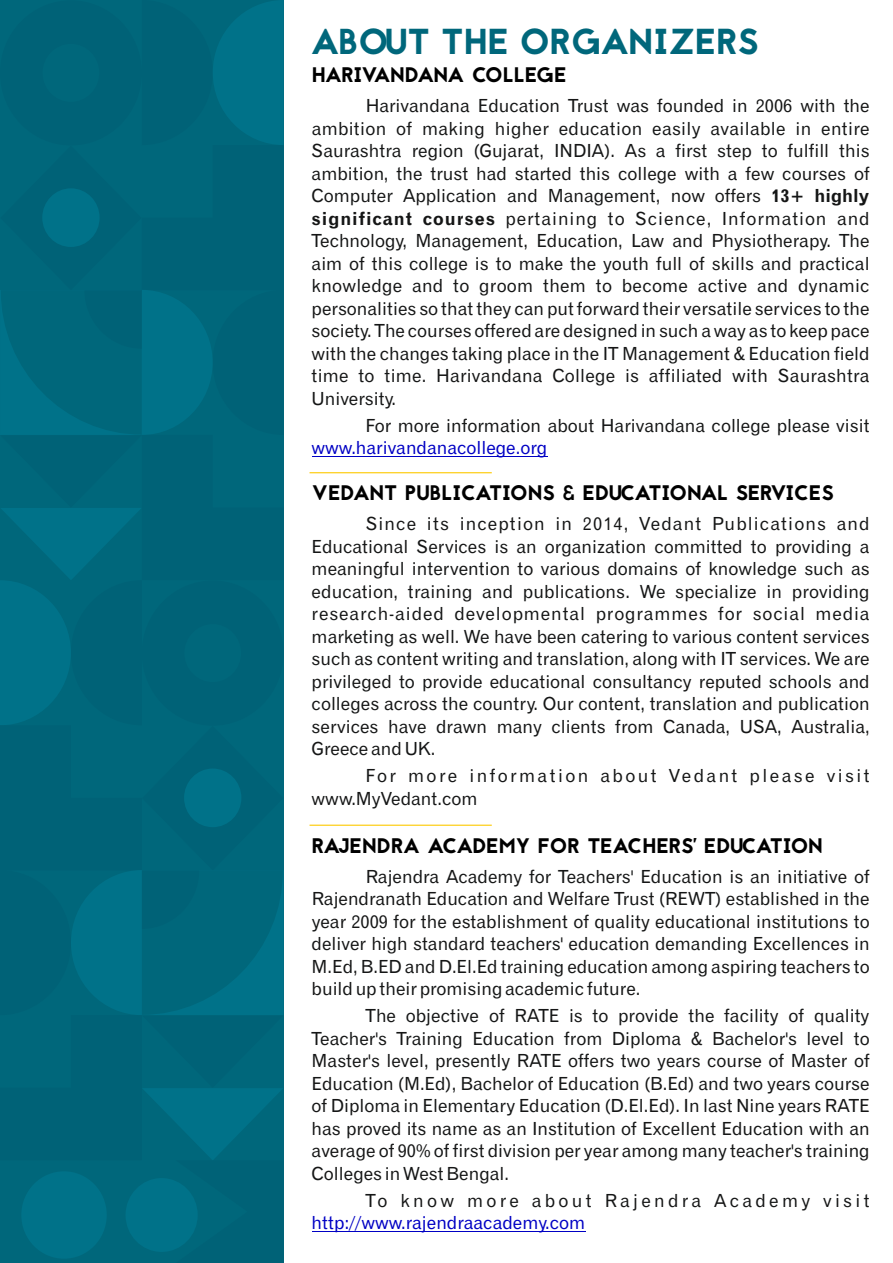
<style>
.page{position:relative;width:893px;height:1263px;background:#fff}
.page>*{position:absolute;margin:0;border:0;box-sizing:border-box;transform-origin:0 0}
.t1{font:36px "Jaapokki";color:#00677b}
.t2{font:21px "Jaapokki";letter-spacing:-.02em;color:#000}
.t3{font:18px/22.5px "Gothic 720 BT Roman B";color:#151616;text-align:justify}
.t4{font:18px "Gothic 720 BT Roman B";color:#0000c4}
.t5{font:18px/22.5px "Gothic 720 BT Roman B";letter-spacing:.135em;color:#151616}
.t6{font:18px "Gothic 720 BT Roman B";letter-spacing:.185em;color:#151616}
.s1{font-family:"Gothic 720 BT Bold B"}
</style>
<div class="page">
<svg style="left:0;top:0;width:284px;height:1263px;background:#00667b"></svg>
<div style="left:21px;top:1171px;width:86px;height:88px;background:#007289;border-radius:50%"></div>
<div style="left:126px;top:1178px;width:72px;height:74px;background:#007289;border-radius:50%"></div>
<hr style="left:312px;top:456px;width:235px;height:1px;background:#0000c4">
<hr style="left:312px;top:1231px;width:257px;height:1px;background:#0000c4">
<svg style="left:569px;top:1231px;width:16px;height:1px"></svg>
<hr style="left:309px;top:472px;width:183px;height:1px;background:#fdc900">
<hr style="left:309px;top:825px;width:183px;height:1px;background:#fdc900">
<h1 class="t1" style="left:311px;top:21px;width:450px">ABOUT THE ORGANIZERS</h1>
<p class="t2" style="left:312px;top:63px;width:256px">HARIVANDANA COLLEGE</p>
<p class="t3" style="left:312px;top:96px;width:560px;text-indent:54px">Harivandana Education Trust was founded in 2006 with the ambition of making higher education easily available in entire Saurashtra region (Gujarat, INDIA). As a first step to fulfill this ambition, the trust had started this college with a few courses of Computer Application and Management, now offers <span class="s1">13+ highly significant courses</span> pertaining to Science, Information and Technology, Management, Education, Law and Physiotherapy. The aim of this college is to make the youth full of skills and practical knowledge and to groom them to become active and dynamic personalities so that they can put forward their versatile services to the society. The courses offered are designed in such a way as to keep pace with the changes taking place in the IT Management &amp; Education field time to time. Harivandana College is affiliated with Saurashtra University.</p>
<p class="t3" style="left:366px;top:416px;width:505px">For more information about Harivandana college please visit</p>
<p class="t4" style="left:312px;top:441px;width:237px">www.harivandanacollege.org</p>
<p class="t2" style="left:312px;top:481px;width:524px">VEDANT PUBLICATIONS &amp; EDUCATIONAL SERVICES</p>
<p class="t3" style="left:312px;top:514px;width:560px;text-indent:54px">Since its inception in 2014, Vedant Publications and Educational Services is an organization committed to providing a meaningful intervention to various domains of knowledge such as education, training and publications. We specialize in providing research-aided developmental programmes for social media marketing as well. We have been catering to various content services such as content writing and translation, along with IT services. We are privileged to provide educational consultancy reputed schools and colleges across the country. Our content, translation and publication services have drawn many clients from Canada, USA, Australia, Greece and UK.</p>
<p class="t5" style="left:312px;top:766px;width:559px;text-indent:54px">For more information about Vedant please visit www.MyVedant.com</p>
<p class="t2" style="left:312px;top:833px;width:513px">RAJENDRA ACADEMY FOR TEACHERS' EDUCATION</p>
<p class="t3" style="left:312px;top:867px;width:560px;text-indent:54px">Rajendra Academy for Teachers' Education is an initiative of Rajendranath Education and Welfare Trust (REWT) established in the year 2009 for the establishment of quality educational institutions to deliver high standard teachers' education demanding Excellences in M.Ed, B.ED and D.El.Ed training education among aspiring teachers to build up their promising academic future.</p>
<p class="t3" style="left:312px;top:1006px;width:560px;text-indent:54px">The objective of RATE is to provide the facility of quality Teacher's Training Education from Diploma &amp; Bachelor's level to Master's level, presently RATE offers two years course of Master of Education (M.Ed), Bachelor of Education (B.Ed) and two years course of Diploma in Elementary Education (D.El.Ed). In last Nine years RATE has proved its name as an Institution of Excellent Education with an average of 90% of first division per year among many teacher's training Colleges in West Bengal.</p>
<p class="t6" style="left:366px;top:1193px;width:505px">To know more about Rajendra Academy visit</p>
<p class="t4" style="left:312px;top:1215px;width:275px">http://www.rajendraacademy.com</p>
</div>
